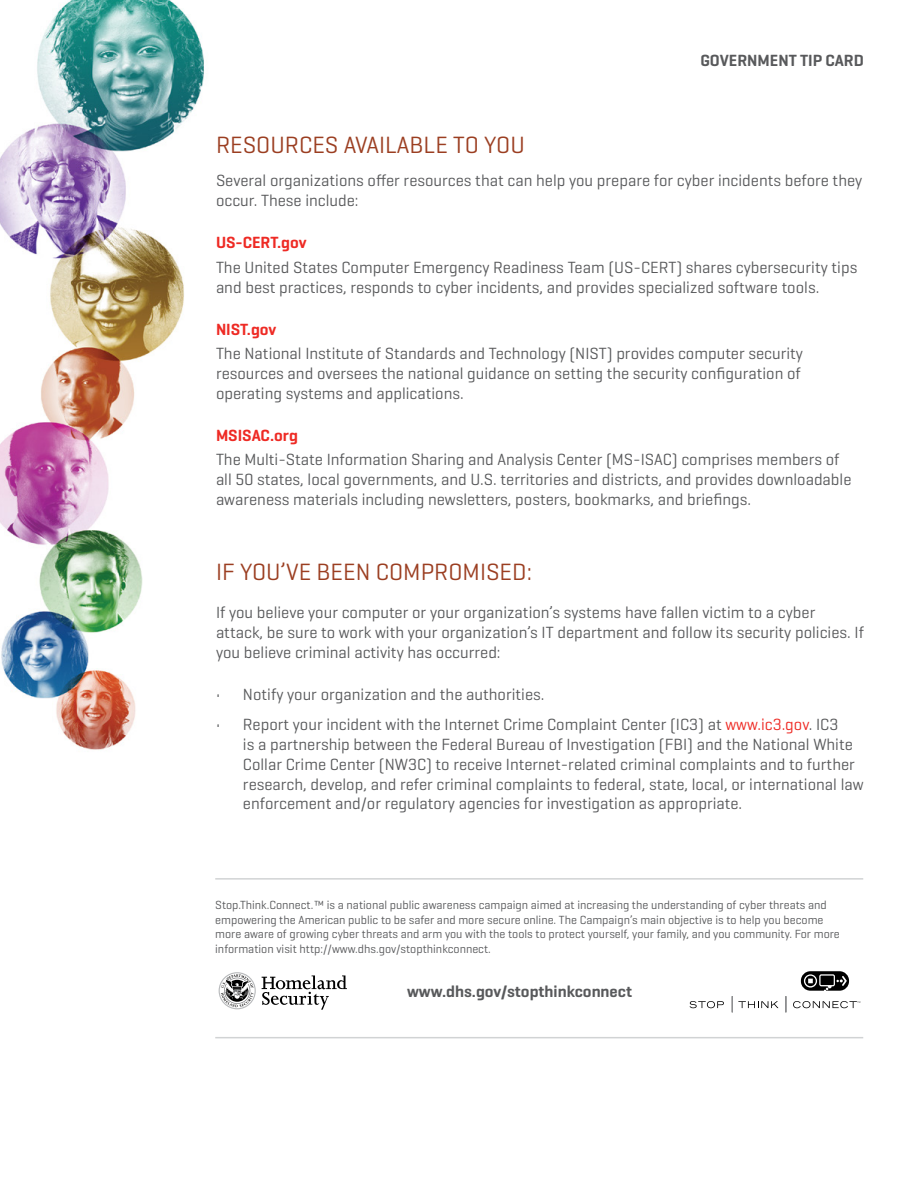
<style>
.page{position:relative;width:918px;height:1188px;background:#fff}
.page>*{position:absolute;margin:0;border:0;box-sizing:border-box;transform-origin:0 0}
.t1{font:24px "Geogrotesque";color:#9b3e21}
.t2{font:16.5px/19.8px "Geogrotesque";color:#58595b}
.t3{font:600 16.5px "Geogrotesque";color:#58595b}
.t4{font:600 16.5px "Geogrotesque";color:#ee2a24}
.t5{font:12px/14.4px "Geogrotesque";color:#58595b}
.s1{color:#ee2a24}
</style>
<div class="page">
<img style="left:0;top:0;width:204px;height:750px">
<svg style="left:786px;top:996px;width:1px;height:16px"></svg>
<hr style="left:215px;top:1037px;width:648px;height:1px;background:#d1d3d4">
<hr style="left:215px;top:878px;width:648px;height:2px;background:#d1d3d4">
<svg style="left:262px;top:975px;width:85px;height:35px"></svg>
<svg style="left:219px;top:972px;width:37px;height:37px"></svg>
<svg style="left:690px;top:1001px;width:34px;height:7px"></svg>
<svg style="left:732px;top:996px;width:46px;height:16px"></svg>
<svg style="left:801px;top:971px;width:48px;height:20px"></svg>
<svg style="left:793px;top:1001px;width:67px;height:7px"></svg>
<p class="t3" style="left:700px;top:50px;width:165px">GOVERNMENT TIP CARD</p>
<h2 class="t1" style="left:216px;top:130px;width:310px">RESOURCES AVAILABLE TO YOU</h2>
<p class="t2" style="left:216px;top:170px;width:648px">Several organizations offer resources that can help you prepare for cyber incidents before they occur. These include:</p>
<h3 class="t4" style="left:216px;top:233px;width:92px">US-CERT.gov</h3>
<p class="t2" style="left:216px;top:257px;width:643px">The United States Computer Emergency Readiness Team (US-CERT) shares cybersecurity tips and best practices, responds to cyber incidents, and provides specialized software tools.</p>
<h4 class="t4" style="left:216px;top:319px;width:62px">NIST.gov</h4>
<p class="t2" style="left:216px;top:343px;width:589px">The National Institute of Standards and Technology (NIST) provides computer security resources and oversees the national guidance on setting the security configuration of operating systems and applications.</p>
<h4 class="t4" style="left:216px;top:425px;width:83px">MSISAC.org</h4>
<p class="t2" style="left:216px;top:449px;width:637px">The Multi-State Information Sharing and Analysis Center (MS-ISAC) comprises members of all 50 states, local governments, and U.S. territories and districts, and provides downloadable awareness materials including newsletters, posters, bookmarks, and briefings.</p>
<h2 class="t1" style="left:216px;top:557px;width:317px">IF YOU’VE BEEN COMPROMISED:</h2>
<p class="t2" style="left:216px;top:602px;width:649px">If you believe your computer or your organization’s systems have fallen victim to a cyber attack, be sure to work with your organization’s IT department and follow its security policies. If you believe criminal activity has occurred:</p>
<p class="t2" style="left:216px;top:684px;width:330px">• Notify your organization and the authorities.</p>
<p class="t2" style="left:243px;top:714px;width:622px;text-indent:-27px">• Report your incident with the Internet Crime Complaint Center (IC3) at <span class="s1">www.ic3.gov</span>. IC3<br>is a partnership between the Federal Bureau of Investigation (FBI) and the National White Collar Crime Center (NW3C) to receive Internet-related criminal complaints and to further research, develop, and refer criminal complaints to federal, state, local, or international law enforcement and/or regulatory agencies for investigation as appropriate.</p>
<p class="t5" style="left:215px;top:898px;width:626px">Stop.Think.Connect.™ is a national public awareness campaign aimed at increasing the understanding of cyber threats and empowering the American public to be safer and more secure online. The Campaign’s main objective is to help you become more aware of growing cyber threats and arm you with the tools to protect yourself, your family, and you community. For more information visit http://www.dhs.gov/stopthinkconnect.</p>
<p class="t3" style="left:407px;top:981px;width:226px">www.dhs.gov/stopthinkconnect</p>
</div>
